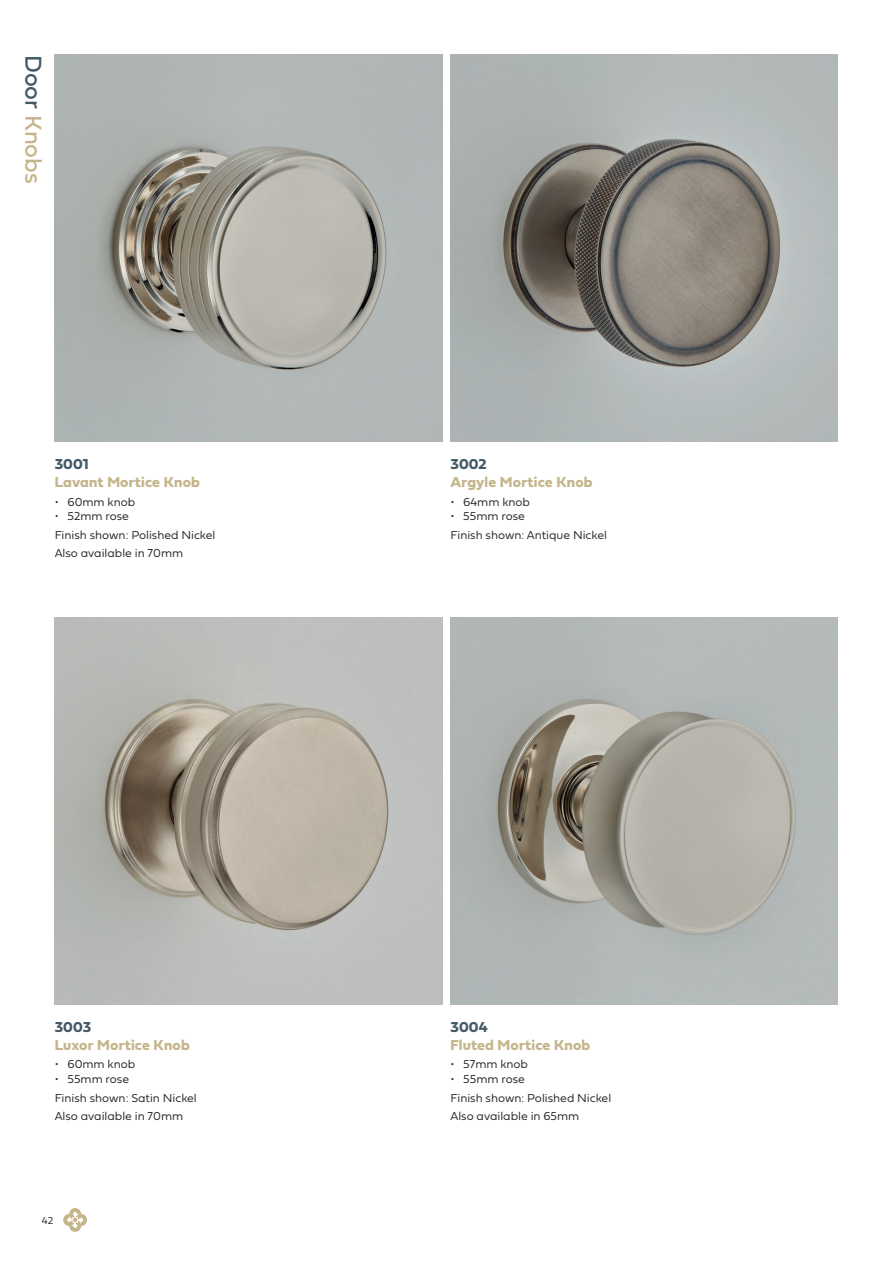
<style>
.page{position:relative;width:893px;height:1264px;background:#fff}
.page>*{position:absolute;margin:0;border:0;box-sizing:border-box;transform-origin:0 0}
.t1{font:24px "Fieldwork Geo Regular";color:#c4b58b}
.t2{font:15px/18px "Fieldwork Geo Bold";letter-spacing:.01em;color:#c4b58b}
.t3{font:12px "Fieldwork Geo Light";color:#282b2d}
.t4{font:10.5px "Fieldwork Geo Light";color:#282b2d}
.s1{color:#435967}
</style>
<div class="page">
<img style="left:55px;top:55px;width:387px;height:387px">
<img style="left:55px;top:617px;width:387px;height:387px">
<img style="left:450px;top:55px;width:387px;height:387px">
<img style="left:450px;top:617px;width:387px;height:387px">
<svg style="left:63px;top:1208px;width:24px;height:24px"></svg>
<p class="t1" style="left:52px;top:55px;width:130px;rotate:90deg"><span class="s1">Door</span> Knobs</p>
<p class="t2" style="left:55px;top:454px;width:147px"><span class="s1">3001<br></span>Lavant Mortice Knob</p>
<p class="t3" style="left:55px;top:492px;width:82px">• 60mm knob</p>
<p class="t3" style="left:55px;top:507px;width:76px">• 52mm rose</p>
<p class="t3" style="left:55px;top:525px;width:162px">Finish shown: Polished Nickel</p>
<p class="t3" style="left:55px;top:544px;width:130px">Also available in 70mm</p>
<p class="t2" style="left:55px;top:1017px;width:137px"><span class="s1">3003<br></span>Luxor Mortice Knob</p>
<p class="t3" style="left:55px;top:1055px;width:82px">• 60mm knob</p>
<p class="t3" style="left:55px;top:1069px;width:76px">• 55mm rose</p>
<p class="t3" style="left:55px;top:1088px;width:143px">Finish shown: Satin Nickel</p>
<p class="t3" style="left:55px;top:1106px;width:130px">Also available in 70mm</p>
<p class="t4" style="left:42px;top:1212px;width:13px">42</p>
<p class="t2" style="left:450px;top:454px;width:143px"><span class="s1">3002<br></span>Argyle Mortice Knob</p>
<p class="t3" style="left:450px;top:492px;width:81px">• 64mm knob</p>
<p class="t3" style="left:450px;top:507px;width:76px">• 55mm rose</p>
<p class="t3" style="left:450px;top:525px;width:158px">Finish shown: Antique Nickel</p>
<p class="t2" style="left:450px;top:1017px;width:141px"><span class="s1">3004<br></span>Fluted Mortice Knob</p>
<p class="t3" style="left:450px;top:1055px;width:79px">• 57mm knob</p>
<p class="t3" style="left:450px;top:1069px;width:76px">• 55mm rose</p>
<p class="t3" style="left:450px;top:1088px;width:162px">Finish shown: Polished Nickel</p>
<p class="t3" style="left:450px;top:1106px;width:130px">Also available in 65mm</p>
</div>
